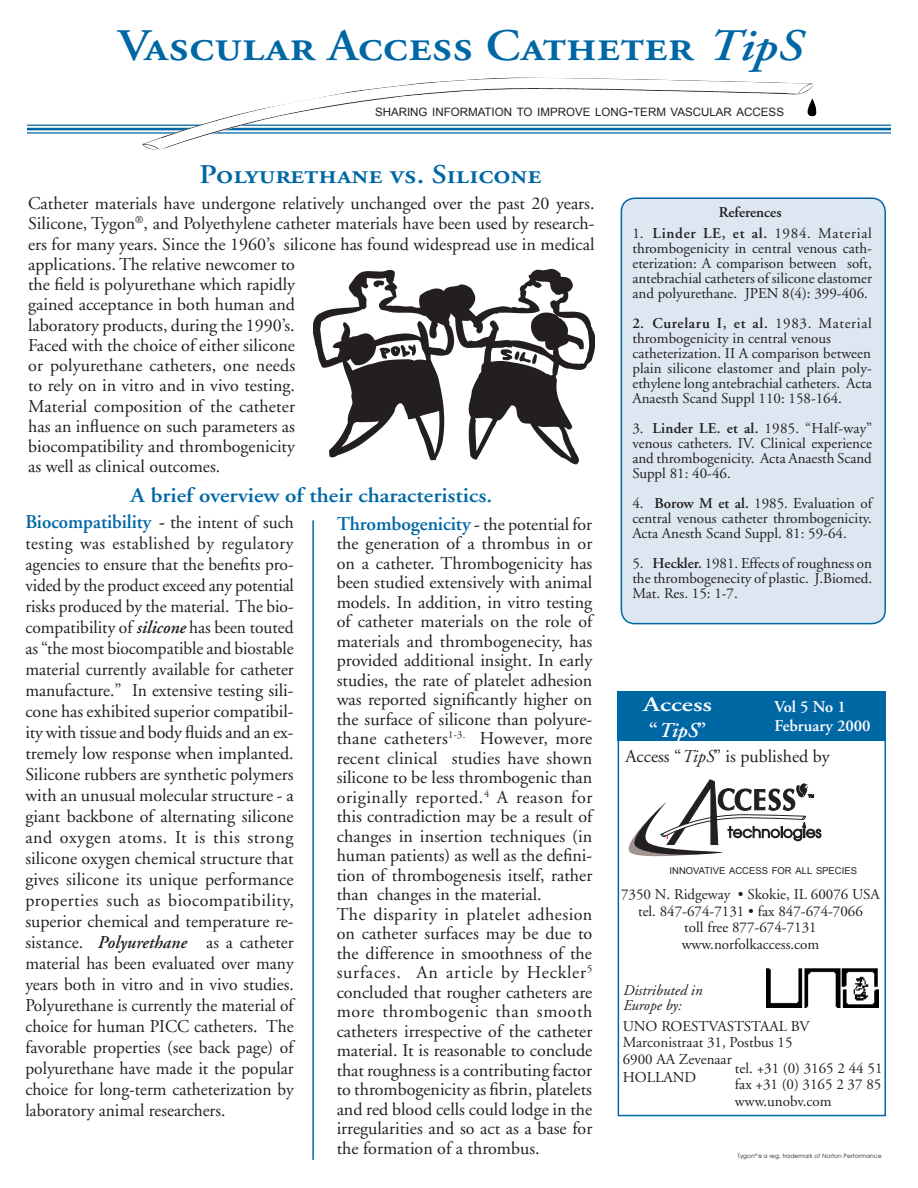
<style>
.page{position:relative;width:918px;height:1188px;background:#fff}
.page>*{position:absolute;margin:0;border:0;box-sizing:border-box;transform-origin:0 0}
.t1{font:45px "Adobe Garamond Semibold SC";color:#0067a5;scale:1.1 1}
.t2{font:27px "Adobe Garamond Semibold SC";color:#0067a5;scale:1.1 1}
.t3{font:600 21px "Adobe Garamond";color:#0067a5;scale:1.1 1}
.t4{font:600 21px/25.2px "Adobe Garamond";color:#fff;scale:1.3 1}
.t5{font:600 19.5px "Adobe Garamond";letter-spacing:-.005em;color:#0067a5}
.t6{font:18px/19.5px "Adobe Garamond";color:#231f20;text-align:justify}
.t7{font:600 16.5px "Adobe Garamond";color:#fff}
.t8{font:15px/15px "Adobe Garamond";color:#231f20;text-align:justify}
.t9{font:italic 15px "Adobe Garamond";color:#231f20}
.t10{font:600 15px "Adobe Garamond";color:#231f20}
.t11{font:11.55px "Arial";color:#231f20}
.t12{font:9.45px "Arial";color:#231f20}
.t13{font:6px "Avant Garde";color:#231f20}
.s1{font-family:"Adobe Garamond";font-weight:600;font-style:italic}
.s2{font-size:16.5px}
.s3{font-style:italic;color:#231f20}
.s4{font-weight:400;color:#231f20}
.s5{font-weight:400;font-size:18px;color:#231f20}
.s6{font-weight:600;font-style:italic}
.s7{font-family:"Adobe Garamond Semibold SC";font-weight:400;font-size:18px;color:#231f20}
.s8{font-weight:600}
.s9{font-style:italic}
</style>
<div class="page">
<div style="left:621px;top:198px;width:264px;height:426px;background:#dde7f2;border-radius:14px"></div>
<div style="left:621px;top:197px;width:265px;height:427px;border:2px solid #0067a5;border-radius:14px"></div>
<img style="left:313px;top:269px;width:282px;height:195px">
<svg style="left:629px;top:780px;width:193px;height:76px"></svg>
<hr style="left:312px;top:520px;width:2px;height:640px;background:#0067a5">
<div style="left:618px;top:691px;width:268px;height:425px;border:2px solid #0067a5"></div>
<img style="left:766px;top:968px;width:113px;height:40px">
<div style="left:618px;top:692px;width:268px;height:49px;background:#0067a5"></div>
<hr style="left:27px;top:125px;width:864px;height:1px;background:#0067a5">
<hr style="left:27px;top:128px;width:864px;height:2px;background:#0067a5">
<hr style="left:27px;top:132px;width:864px;height:2px;background:#0067a5">
<img style="left:142px;top:78px;width:674px;height:72px">
<p class="t1" style="left:118px;top:21px;width:622px">Vascular Access Catheter <span class="s1">T</span><span class="s1">ip</span><span class="s1">S</span></p>
<p class="t11" style="left:375px;top:106px;width:411px">SHARING INFORMATION TO IMPROVE LONG<span class="s2">-</span>TERM VASCULAR ACCESS</p>
<p class="t2" style="left:199px;top:160px;width:313px">Polyurethane vs. Silicone</p>
<p class="t6" style="left:28px;top:194px;width:568px;line-height:20.2px;text-align:left">Catheter materials have undergone relatively unchanged over the past 20 years.<br>Silicone, Tygon<sup>®</sup>, and Polyethylene catheter materials have been used by research&shy;ers for many years. Since the 1960’s silicone has found widespread use in medical applications. The relative newcomer to<br>the field is polyurethane which rapidly<br>gained acceptance in both human and<br>laboratory products, during the 1990’s.<br>Faced with the choice of either silicone<br>or polyurethane catheters, one needs<br>to rely on in vitro and in vivo testing.<br>Material composition of the catheter<br>has an influence on such parameters as<br>biocompatibility and thrombogenicity<br>as well as clinical outcomes.</p>
<p class="t3" style="left:130px;top:484px;width:330px">A brief overview of their characteristics.</p>
<p class="t5" style="left:25px;top:511px;width:270px">Biocompatibility <span class="s3">-</span> <span class="s4">t</span><span class="s5">he intent of such</span></p>
<p class="t6" style="left:25px;top:534px;width:270px;line-height:21px">testing was established by regulatory agencies to ensure that the benefits pro&shy;vided by the product exceed any potential risks produced by the material. The bio&shy;compatibility of <span class="s6">silicone</span> has been touted as “the most biocompatible and biostable material currently available for catheter manufacture.” In extensive testing sili&shy;cone has exhibited superior compatibil&shy;ity with tissue and body fluids and an ex&shy;tremely low response when implanted.<br>Silicone rubbers are synthetic polymers with an unusual molecular structure - a giant backbone of alternating silicone and oxygen atoms. It is this strong silicone oxygen chemical structure that gives silicone its unique performance properties such as biocompatibility, superior chemical and temperature re&shy;sistance. <span class="s6">Polyurethane</span> as a catheter material has been evaluated over many years both in vitro and in vivo studies.<br>Polyurethane is currently the material of choice for human PICC catheters. The favorable properties (see back page) of polyurethane have made it the popular choice for long-term catheterization by laboratory animal researchers.</p>
<p class="t5" style="left:337px;top:513px;width:257px">Thrombogenicity <span class="s7">-</span> <span class="s5">the potential for</span></p>
<p class="t6" style="left:337px;top:534px;width:257px">the generation of a thrombus in or on a catheter. Thrombogenicity has been studied extensively with animal models. In addition, in vitro testing of catheter materials on the role of materials and thrombogenecity, has provided additional insight. In early studies, the rate of platelet adhesion was reported significantly higher on the surface of silicone than polyure&shy;thane catheters<sup>1-3.</sup> However, more recent clinical studies have shown silicone to be less thrombogenic than originally reported.<sup>4</sup> A reason for this contradiction may be a result of changes in insertion techniques (in human patients) as well as the defini&shy;tion of thrombogenesis itself, rather than changes in the material.</p>
<p class="t6" style="left:337px;top:905px;width:257px">The disparity in platelet adhesion on catheter surfaces may be due to the difference in smoothness of the surfaces. An article by Heckler<sup>5 </sup>concluded that rougher catheters are more thrombogenic than smooth catheters irrespective of the catheter material. It is reasonable to conclude that roughness is a contributing factor to thrombogenicity as fibrin, platelets and red blood cells could lodge in the irregularities and so act as a base for the formation of a thrombus.</p>
<p class="t10" style="left:719px;top:204px;width:64px">References</p>
<p class="t8" style="left:632px;top:226px;width:241px">1. <span class="s8">Linder LE, et al.</span> 1984. Material thrombogenicity in central venous cath&shy;eterization: A comparison between soft, antebrachial catheters of silicone elastomer and polyurethane. JPEN 8(4): 399-406.</p>
<p class="t8" style="left:632px;top:316px;width:241px;text-align:left"><span class="s8">2. Curelaru I, et al.</span> 1983. Material thrombogenicity in central venous catheterization. II A comparison between plain silicone elastomer and plain poly&shy;ethylene long antebrachial catheters. Acta Anaesth Scand Suppl 110: 158-164.</p>
<p class="t8" style="left:632px;top:421px;width:241px">3. <span class="s8">Linder LE. et al.</span> 1985. “Half-way” venous catheters. IV. Clinical experience and thrombogenicity. Acta Anaesth Scand Suppl 81: 40-46.</p>
<p class="t8" style="left:632px;top:496px;width:241px">4. <span class="s8">Borow M et al.</span> 1985. Evaluation of central venous catheter thrombogenicity.<br>Acta Anesth Scand Suppl. 81: 59-64.</p>
<p class="t8" style="left:632px;top:556px;width:241px">5. <span class="s8">Heckler.</span> 1981. Effects of roughness on the thrombogenecity of plastic. J.Biomed.<br>Mat. Res. 15: 1-7.</p>
<p class="t4" style="left:643px;top:693px;width:54px">Access “<span class="s9">TipS</span>”</p>
<p class="t7" style="left:775px;top:697px;width:73px">Vol 5 No 1</p>
<p class="t7" style="left:775px;top:717px;width:98px">February 2000</p>
<p class="t6" style="left:626px;top:747px;width:205px">Access “<span class="s9">TipS</span>” is published by</p>
<p class="t12" style="left:670px;top:865px;width:189px">INNOVATIVE ACCESS FOR ALL SPECIES</p>
<p class="t8" style="left:621px;top:888px;width:260px">7350 N. Ridgeway • Skokie, IL 60076 USA</p>
<p class="t8" style="left:638px;top:904px;width:226px">tel. 847-674-7131 • fax 847-674-7066</p>
<p class="t8" style="left:684px;top:921px;width:134px">toll free 877-674-7131</p>
<p class="t8" style="left:682px;top:937px;width:139px">www.norfolkaccess.com</p>
<p class="t9" style="left:623px;top:983px;width:81px">Distributed in</p>
<p class="t9" style="left:623px;top:998px;width:60px">Europe by:</p>
<p class="t8" style="left:623px;top:1019px;width:188px">UNO ROESTVASTSTAAL BV</p>
<p class="t8" style="left:623px;top:1035px;width:171px">Marconistraat 31, Postbus 15</p>
<p class="t8" style="left:623px;top:1052px;width:110px">6900 AA Zevenaar</p>
<p class="t8" style="left:623px;top:1070px;width:75px">HOLLAND</p>
<p class="t8" style="left:735px;top:1061px;width:149px">tel. +31 (0) 3165 2 44 51</p>
<p class="t8" style="left:735px;top:1077px;width:148px">fax +31 (0) 3165 2 37 85</p>
<p class="t8" style="left:735px;top:1094px;width:98px">www.unobv.com</p>
<p class="t13" style="left:737px;top:1152px;width:146px">Tygon<sup>®</sup> is a reg. trademark of Norton Performance</p>
</div>
